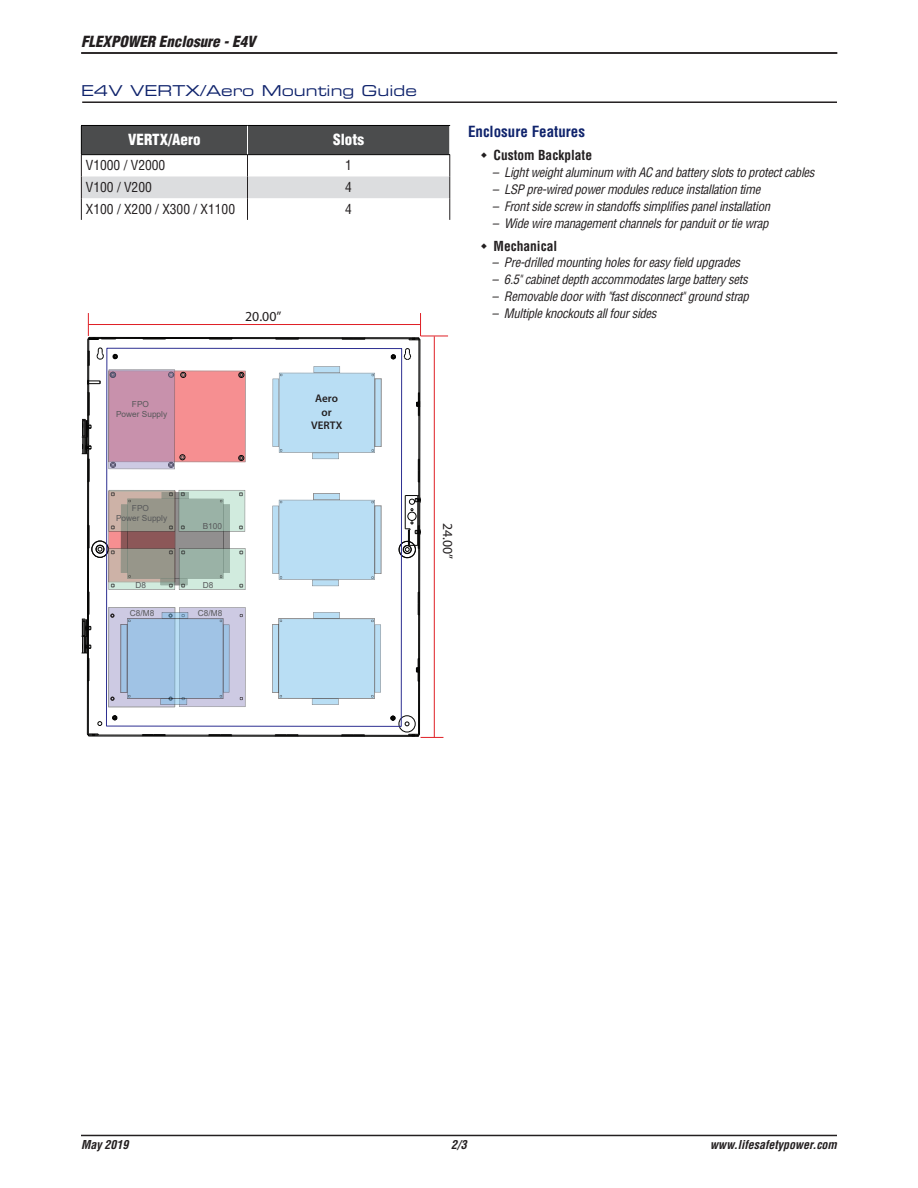
<style>
.page{position:relative;width:918px;height:1188px;background:#fff}
.page>*{position:absolute;margin:0;border:0;box-sizing:border-box;transform-origin:0 0}
.t1{font:15px "Eurostile LT Std Ex 2";color:#0f236c}
.t2{font:italic 900 condensed 15px "Helvetica LT Std";color:#231f20}
.t3{font:700 condensed 15px "Helvetica LT Std";color:#0f236c}
.Table_Heading1{font:900 condensed 15px "Helvetica LT Std";color:#fff}
.t4{font:13.8px "Myriad Pro";color:#231f20}
.Table_Parameter{font:condensed 13.5px "Helvetica LT Std";color:#231f20}
.t5{font:700 condensed 13.5px "Helvetica LT Std";color:#231f20}
.Table_Data{font:condensed 13.5px "Helvetica LT Std";color:#231f20}
.t6{font:italic condensed 12.75px "Helvetica LT Std";letter-spacing:-.025em;color:#231f20}
.Footer__LSP_com{font:italic 700 condensed 12px "Helvetica LT Std";color:#231f20}
.Footer__Date{font:italic 700 condensed 12px "Helvetica LT Std";color:#231f20}
.Footer__Page{font:italic 700 condensed 12px "Helvetica LT Std";color:#231f20}
.t7{font:600 11.1px/13.4px "Myriad Pro";color:#231f20;text-align:center}
.t8{font:8.25px/9.9px "Arial";color:#57585a;text-align:center}
</style>
<div class="page">
<hr style="left:81px;top:1135px;width:756px;height:1px;background:#231f20">
<hr style="left:81px;top:52px;width:756px;height:2px;background:#231f20">
<div style="left:408px;top:512px;width:8px;height:8px;border:1px solid #050504;border-radius:50%"></div>
<hr style="left:405px;top:496px;width:1px;height:33px;background:#050504">
<hr style="left:89px;top:338px;width:330px;height:1px;background:#050504">
<hr style="left:89px;top:337px;width:330px;height:1px;background:#050504">
<hr style="left:87px;top:340px;width:1px;height:394px;background:#050504">
<hr style="left:88px;top:340px;width:1px;height:394px;background:#050504">
<hr style="left:419px;top:340px;width:1px;height:394px;background:#050504">
<hr style="left:418px;top:340px;width:1px;height:394px;background:#050504">
<hr style="left:88px;top:735px;width:330px;height:1px;background:#050504">
<hr style="left:88px;top:736px;width:330px;height:1px;background:#050504">
<div style="left:399px;top:716px;width:16px;height:16px;border:1px solid #050504;border-radius:50%"></div>
<svg style="left:97px;top:348px;width:7px;height:12px"></svg>
<svg style="left:98px;top:547px;width:4px;height:4px"></svg>
<svg style="left:98px;top:722px;width:4px;height:4px"></svg>
<svg style="left:405px;top:722px;width:4px;height:4px"></svg>
<svg style="left:404px;top:348px;width:7px;height:12px"></svg>
<svg style="left:391px;top:354px;width:5px;height:5px"></svg>
<svg style="left:112px;top:715px;width:6px;height:5px"></svg>
<svg style="left:391px;top:716px;width:5px;height:5px"></svg>
<svg style="left:113px;top:354px;width:5px;height:5px"></svg>
<div style="left:92px;top:541px;width:16px;height:16px;border:1px solid #050504;border-radius:50%"></div>
<div style="left:96px;top:545px;width:8px;height:8px;border:1px solid #050504;border-radius:50%"></div>
<svg style="left:87px;top:734px;width:12px;height:3px"></svg>
<svg style="left:405px;top:495px;width:16px;height:16px"></svg>
<svg style="left:87px;top:380px;width:14px;height:5px"></svg>
<svg style="left:143px;top:339px;width:23px;height:1px"></svg>
<svg style="left:209px;top:339px;width:24px;height:1px"></svg>
<svg style="left:275px;top:339px;width:24px;height:1px"></svg>
<svg style="left:342px;top:338px;width:24px;height:2px"></svg>
<svg style="left:89px;top:525px;width:1px;height:24px"></svg>
<svg style="left:142px;top:734px;width:24px;height:3px"></svg>
<svg style="left:209px;top:734px;width:23px;height:3px"></svg>
<svg style="left:275px;top:734px;width:24px;height:3px"></svg>
<svg style="left:341px;top:735px;width:24px;height:2px"></svg>
<svg style="left:416px;top:658px;width:2px;height:24px"></svg>
<svg style="left:416px;top:393px;width:5px;height:23px"></svg>
<svg style="left:398px;top:522px;width:23px;height:36px"></svg>
<svg style="left:418px;top:459px;width:2px;height:24px"></svg>
<svg style="left:88px;top:351px;width:2px;height:15px"></svg>
<div style="left:106px;top:348px;width:296px;height:378px;border:1px solid #2e3092"></div>
<svg style="left:179px;top:607px;width:67px;height:100px;background:#c5c3da"></svg>
<svg style="left:108px;top:607px;width:67px;height:100px;background:#c0bfd5"></svg>
<div style="left:108px;top:371px;width:138px;height:91px;background:#f68f91"></div>
<svg style="left:181px;top:372px;width:5px;height:6px"></svg>
<svg style="left:180px;top:455px;width:5px;height:5px"></svg>
<svg style="left:239px;top:372px;width:5px;height:6px"></svg>
<svg style="left:239px;top:455px;width:5px;height:6px"></svg>
<svg style="left:82px;top:591px;width:10px;height:91px"></svg>
<svg style="left:82px;top:392px;width:10px;height:90px"></svg>
<div style="left:279px;top:619px;width:96px;height:80px;background:#b9def4"></div>
<div style="left:313px;top:612px;width:27px;height:7px;background:#b9def4"></div>
<div style="left:272px;top:624px;width:7px;height:69px;background:#b9def4"></div>
<div style="left:312px;top:698px;width:27px;height:7px;background:#b9def4"></div>
<svg style="left:371px;top:620px;width:10px;height:78px"></svg>
<div style="left:279px;top:500px;width:96px;height:80px;background:#b9def4"></div>
<div style="left:375px;top:506px;width:6px;height:68px;background:#b9def4"></div>
<div style="left:313px;top:493px;width:27px;height:7px;background:#b9def4"></div>
<div style="left:272px;top:506px;width:7px;height:68px;background:#b9def4"></div>
<svg style="left:312px;top:580px;width:27px;height:6px"></svg>
<div style="left:279px;top:373px;width:96px;height:80px;background:#b9def4"></div>
<div style="left:375px;top:379px;width:6px;height:68px;background:#b9def4"></div>
<div style="left:314px;top:366px;width:26px;height:7px;background:#b9def4"></div>
<div style="left:273px;top:379px;width:6px;height:68px;background:#b9def4"></div>
<svg style="left:312px;top:453px;width:27px;height:6px"></svg>
<div style="left:127px;top:619px;width:96px;height:80px;background:#a0c3e5"></div>
<div style="left:223px;top:625px;width:6px;height:67px;background:#a0c3e5"></div>
<svg style="left:164px;top:614px;width:22px;height:3px"></svg>
<div style="left:121px;top:624px;width:6px;height:69px;background:#a0c3e5"></div>
<svg style="left:162px;top:700px;width:23px;height:3px"></svg>
<hr style="left:88px;top:324px;width:332px;height:1px;background:#df1f25">
<svg style="left:408px;top:734px;width:35px;height:4px"></svg>
<hr style="left:434px;top:336px;width:1px;height:401px;background:#df1f25">
<svg style="left:409px;top:313px;width:39px;height:28px"></svg>
<svg style="left:88px;top:313px;width:29px;height:27px"></svg>
<svg style="left:110px;top:532px;width:11px;height:16px"></svg>
<svg style="left:129px;top:501px;width:92px;height:76px;background:#8b7977"></svg>
<svg style="left:223px;top:505px;width:7px;height:68px"></svg>
<svg style="left:121px;top:505px;width:6px;height:68px"></svg>
<svg style="left:180px;top:492px;width:63px;height:38px;background:#abc4b8"></svg>
<svg style="left:181px;top:525px;width:4px;height:4px"></svg>
<svg style="left:239px;top:492px;width:4px;height:4px"></svg>
<svg style="left:239px;top:525px;width:4px;height:5px"></svg>
<svg style="left:110px;top:492px;width:63px;height:38px;background:#a69e92"></svg>
<svg style="left:111px;top:492px;width:4px;height:4px"></svg>
<svg style="left:111px;top:525px;width:4px;height:5px"></svg>
<svg style="left:162px;top:492px;width:27px;height:7px"></svg>
<svg style="left:169px;top:525px;width:4px;height:5px"></svg>
<svg style="left:110px;top:550px;width:63px;height:38px;background:#a8a69a"></svg>
<svg style="left:111px;top:550px;width:4px;height:4px"></svg>
<svg style="left:111px;top:583px;width:4px;height:5px"></svg>
<svg style="left:169px;top:550px;width:4px;height:4px"></svg>
<svg style="left:169px;top:584px;width:4px;height:4px"></svg>
<svg style="left:181px;top:550px;width:63px;height:38px;background:#afc7bb"></svg>
<svg style="left:181px;top:550px;width:4px;height:4px"></svg>
<svg style="left:181px;top:584px;width:4px;height:4px"></svg>
<svg style="left:239px;top:550px;width:4px;height:5px"></svg>
<svg style="left:239px;top:584px;width:4px;height:4px"></svg>
<svg style="left:110px;top:371px;width:63px;height:96px;background:#c692ad"></svg>
<svg style="left:81px;top:125px;width:369px;height:95px"></svg>
<svg style="left:449px;top:126px;width:2px;height:94px"></svg>
<hr style="left:82px;top:101px;width:755px;height:2px;background:#231f20">
<p class="t2" style="left:81px;top:32px;width:176px">FLEXPOWER Enclosure - E4V</p>
<p class="t1" style="left:81px;top:80px;width:337px">E4V VERTX/Aero Mounting Guide</p>
<p class="Table_Heading1" style="left:128px;top:130px;width:74px">VERTX/Aero</p>
<p class="Table_Heading1" style="left:333px;top:130px;width:32px">Slots</p>
<p class="Table_Parameter" style="left:86px;top:157px;width:81px">V1000 / V2000</p>
<p class="Table_Data" style="left:345px;top:157px;width:8px">1</p>
<p class="Table_Parameter" style="left:86px;top:179px;width:68px">V100 / V200</p>
<p class="Table_Data" style="left:345px;top:179px;width:8px">4</p>
<p class="Table_Parameter" style="left:86px;top:201px;width:151px">X100 / X200 / X300 / X1100</p>
<p class="Table_Data" style="left:345px;top:201px;width:8px">4</p>
<p class="t4" style="left:245px;top:308px;width:38px">20.00”</p>
<p class="t8" style="left:116px;top:399px;width:53px">FPO<br>Power Supply</p>
<p class="t7" style="left:311px;top:392px;width:33px">Aero or<br>VERTX</p>
<p class="t3" style="left:468px;top:122px;width:119px">Enclosure Features</p>
<p class="t5" style="left:494px;top:147px;width:100px">Custom Backplate</p>
<p class="t6" style="left:492px;top:164px;width:324px">– Light weight aluminum with AC and battery slots to protect cables</p>
<p class="t6" style="left:492px;top:181px;width:270px">– LSP pre-wired power modules reduce installation time</p>
<p class="t6" style="left:492px;top:198px;width:280px">– Front side screw in standoffs simplifies panel installation</p>
<p class="t6" style="left:492px;top:216px;width:278px">– Wide wire management channels for panduit or tie wrap</p>
<p class="t5" style="left:494px;top:237px;width:65px">Mechanical</p>
<p class="t6" style="left:492px;top:255px;width:250px">– Pre-drilled mounting holes for easy field upgrades</p>
<p class="t6" style="left:492px;top:272px;width:257px">– 6.5" cabinet depth accommodates large battery sets</p>
<p class="t6" style="left:492px;top:288px;width:258px">– Removable door with "fast disconnect" ground strap</p>
<p class="t6" style="left:492px;top:305px;width:166px">– Multiple knockouts all four sides</p>
<p class="t8" style="left:116px;top:503px;width:53px">FPO<br>Power Supply</p>
<p class="t8" style="left:203px;top:521px;width:21px">B100</p>
<p class="t8" style="left:136px;top:580px;width:12px">D8</p>
<p class="t8" style="left:203px;top:580px;width:12px">D8</p>
<p class="t8" style="left:130px;top:608px;width:26px">C8/M8</p>
<p class="t8" style="left:198px;top:608px;width:26px">C8/M8</p>
<p class="t4" style="left:456px;top:523px;width:38px;rotate:90deg">24.00”</p>
<p class="Footer__Date" style="left:81px;top:1137px;width:49px">May 2019</p>
<p class="Footer__Page" style="left:451px;top:1137px;width:17px">2/3</p>
<p class="Footer__LSP_com" style="left:710px;top:1137px;width:128px">www.lifesafetypower.com</p>
</div>
